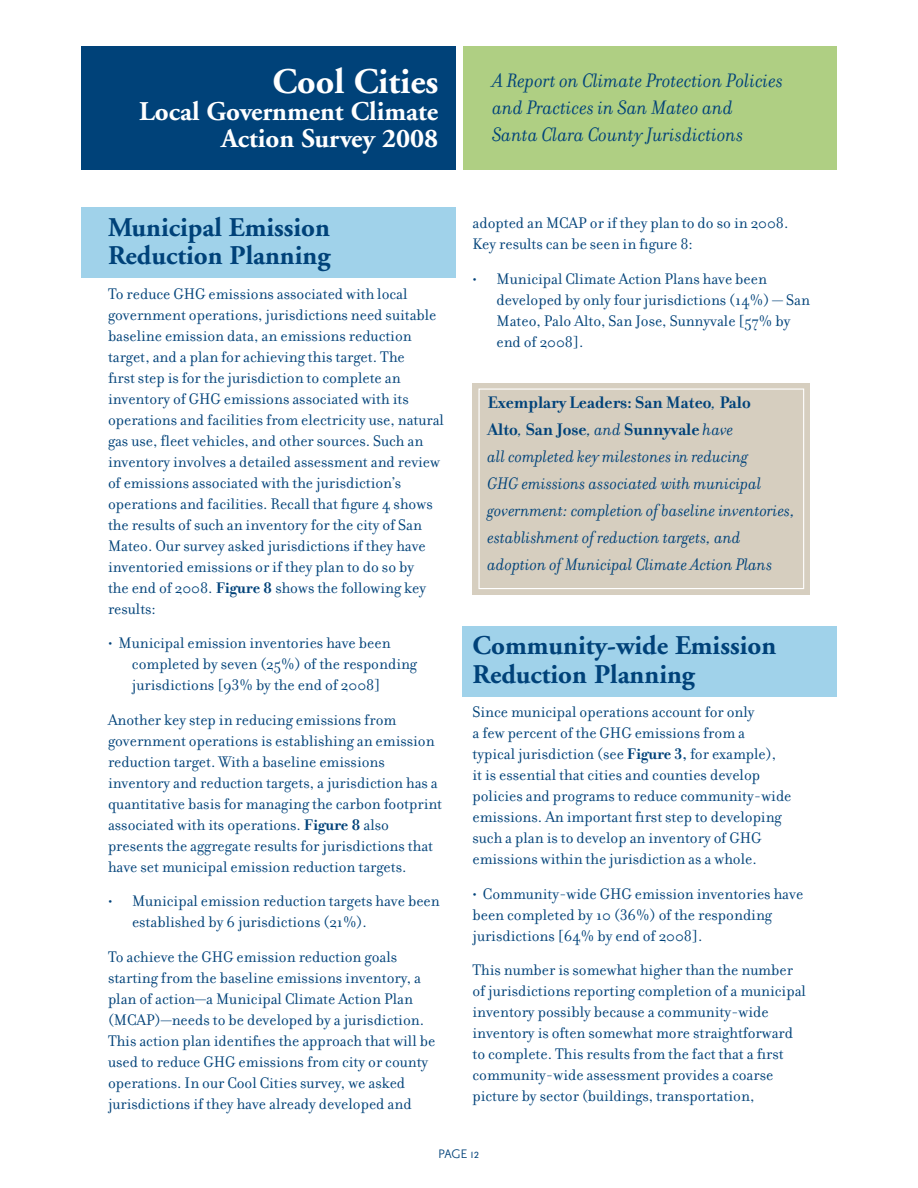
<style>
.page{position:relative;width:918px;height:1188px;background:#fff}
.page>*{position:absolute;margin:0;border:0;box-sizing:border-box;transform-origin:0 0}
.t1{font:700 36px "Adobe Garamond";color:#fff}
.t2{font:700 27px/28.5px "Adobe Garamond";color:#004279}
.t3{font:700 27px/27px "Adobe Garamond";color:#fff;text-align:right}
.t4{font:italic 21px/27px "Filosofia";color:#004279}
.t5{font:italic 18px/27px "Filosofia";color:#004279}
.t6{font:16.5px/21px "Filosofia";color:#004279}
.t7{font:15px "Priori San Regular SC";letter-spacing:-.005em;color:#004279}
.s1{font-weight:700}
.s2{font-weight:700;font-style:normal}
</style>
<div class="page">
<div style="left:81px;top:207px;width:374px;height:71px;background:#a0d2ea"></div>
<div style="left:472px;top:383px;width:338px;height:212px;background:#d6cebf"></div>
<svg style="left:478px;top:388px;width:326px;height:201px"></svg>
<div style="left:463px;top:626px;width:374px;height:71px;background:#a0d2ea"></div>
<div style="left:463px;top:46px;width:374px;height:124px;background:#afcf83"></div>
<div style="left:81px;top:46px;width:374px;height:124px;background:#004279"></div>
<h1 class="t1" style="left:272px;top:62px;width:167px">Cool Cities</h1>
<h2 class="t3" style="left:139px;top:98px;width:301px">Local Government Climate<br>Action Survey 2008</h2>
<h2 class="t2" style="left:108px;top:213px;width:224px">Municipal Emission<br>Reduction Planning</h2>
<p class="t6" style="left:108px;top:283px;width:338px">To reduce GHG emissions associated with local government operations, jurisdictions need suitable baseline emission data, an emissions reduction target, and a plan for achieving this target. The<br>first step is for the jurisdiction to complete an inventory of GHG emissions associated with its operations and facilities from electricity use, natural gas use, fleet vehicles, and other sources. Such an inventory involves a detailed assessment and review of emissions associated with the jurisdiction’s operations and facilities. Recall that figure 4 shows the results of such an inventory for the city of San Mateo. Our survey asked jurisdictions if they have inventoried emissions or if they plan to do so by<br>the end of 2008. <span class="s1">Figure 8</span> shows the following key results:</p>
<p class="t6" style="left:132px;top:633px;width:287px;text-indent:-24px">• Municipal emission inventories have been completed by seven (25%) of the responding jurisdictions [93% by the end of 2008]</p>
<p class="t6" style="left:108px;top:709px;width:336px">Another key step in reducing emissions from government operations is establishing an emission reduction target. With a baseline emissions inventory and reduction targets, a jurisdiction has a quantitative basis for managing the carbon footprint associated with its operations. <span class="s1">Figure 8</span> also presents the aggregate results for jurisdictions that have set municipal emission reduction targets.</p>
<p class="t6" style="left:132px;top:891px;width:309px;text-indent:-24px">• Municipal emission reduction targets have been established by 6 jurisdictions (21%).</p>
<p class="t6" style="left:108px;top:946px;width:329px">To achieve the GHG emission reduction goals starting from the baseline emissions inventory, a plan of action—a Municipal Climate Action Plan (MCAP)—needs to be developed by a jurisdiction.<br>This action plan identifies the approach that will be used to reduce GHG emissions from city or county operations. In our Cool Cities survey, we asked jurisdictions if they have already developed and</p>
<p class="t4" style="left:492px;top:68px;width:293px">A Report on Climate Protection Policies and Practices in San Mateo and<br>Santa Clara County Jurisdictions</p>
<p class="t6" style="left:472px;top:213px;width:318px">adopted an MCAP or if they plan to do so in 2008.<br>Key results can be seen in figure 8:</p>
<p class="t6" style="left:496px;top:268px;width:315px;text-indent:-24px">• Municipal Climate Action Plans have been developed by only four jurisdictions (14%) — San Mateo, Palo Alto, San Jose, Sunnyvale [57% by end of 2008].</p>
<p class="t5" style="left:488px;top:389px;width:309px"><span class="s2">Exemplary Leaders: San Mateo</span>, <span class="s2">Palo<br>Alto</span>, <span class="s2">San Jose</span>, and <span class="s2">Sunnyvale</span> have<br>all completed key milestones in reducing<br>GHG emissions associated with municipal government: completion of baseline inventories, establishment of reduction targets, and adoption of Municipal Climate Action Plans</p>
<h2 class="t2" style="left:472px;top:632px;width:305px">Community-wide Emission<br>Reduction Planning</h2>
<p class="t6" style="left:472px;top:702px;width:321px">Since municipal operations account for only<br>a few percent of the GHG emissions from a typical jurisdiction (see <span class="s1">Figure 3,</span> for example),<br>it is essential that cities and counties develop policies and programs to reduce community-wide emissions. An important first step to developing such a plan is to develop an inventory of GHG emissions within the jurisdiction as a whole.</p>
<p class="t6" style="left:472px;top:883px;width:332px">• Community-wide GHG emission inventories have been completed by 10 (36%) of the responding jurisdictions [64% by end of 2008].</p>
<p class="t6" style="left:472px;top:960px;width:335px">This number is somewhat higher than the number of jurisdictions reporting completion of a municipal inventory possibly because a community-wide inventory is often somewhat more straightforward to complete. This results from the fact that a first community-wide assessment provides a coarse picture by sector (buildings, transportation,</p>
<p class="t7" style="left:439px;top:1145px;width:42px">PAGE 12</p>
</div>
